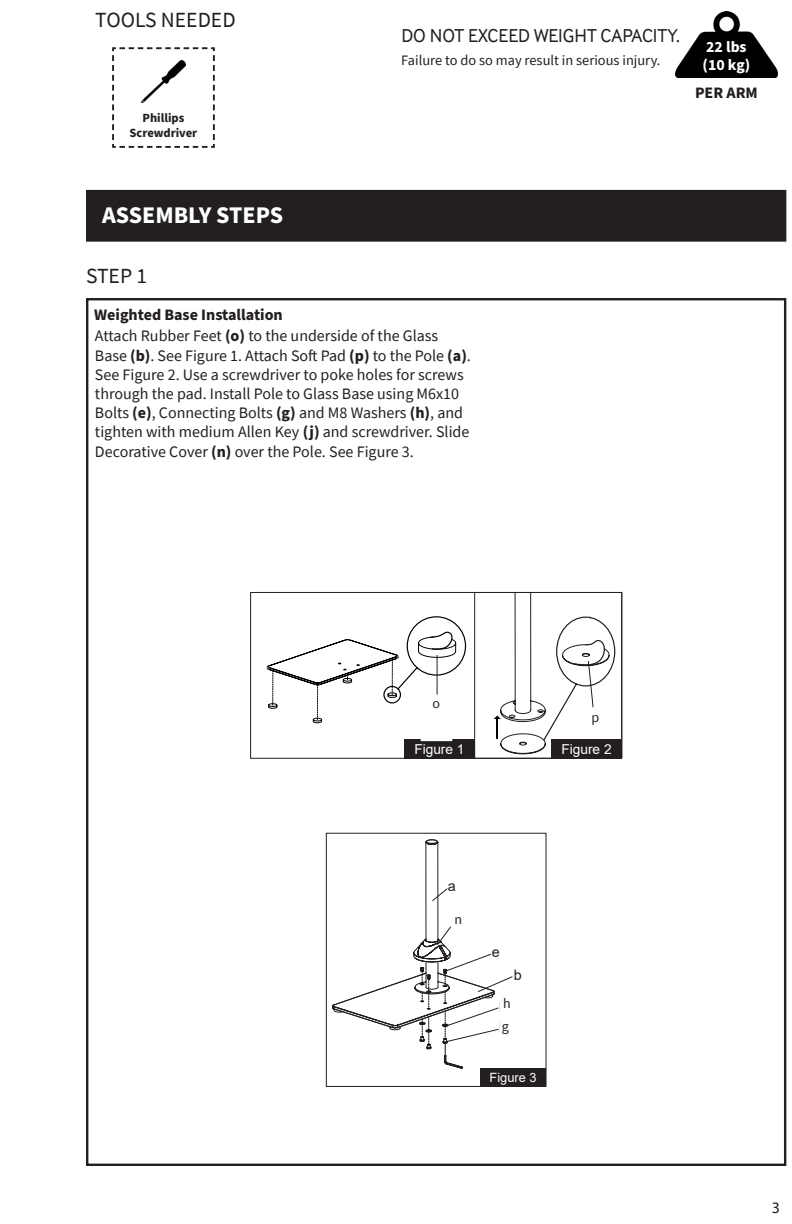
<style>
.page{position:relative;width:792px;height:1224px;background:#fff}
.page>*{position:absolute;margin:0;border:0;box-sizing:border-box;transform-origin:0 0}
.t1{font:700 24px "Source Sans Pro";color:#fff}
.t2{font:21.6px "Source Sans Pro";color:#231f20}
.t3{font:19.2px "Inter Face";color:#231f20}
.t4{font:16px/19.2px "Source Sans Pro";color:#231f20}
.t5{font:700 16px "Source Sans Pro";color:#231f20}
.t6{font:16px "Myriad Pro";color:#231f20}
.t7{font:700 15.6px "Source Sans Pro";color:#fff}
.t8{font:15.4px "Arial";color:#231f20}
.t9{font:14.4px "Source Sans Pro";color:#231f20}
.t10{font:14.4px "Arial";color:#231f20}
.t11{font:14px "Source Sans Pro";color:#231f20}
.t12{font:13.6px "Arial";color:#fff}
.t13{font:12.8px "Arial";color:#fff}
.t14{font:700 12.6px/15.2px "Source Sans Pro";letter-spacing:-.005em;color:#231f20;text-align:center}
.s1{font-weight:700}
</style>
<div class="page">
<div style="left:87px;top:191px;width:698px;height:49px;background:#231f20"></div>
<div style="left:86px;top:190px;width:700px;height:52px;border:2px solid #231f20"></div>
<svg style="left:112px;top:47px;width:103px;height:101px"></svg>
<img style="left:141px;top:61px;width:45px;height:42px">
<div style="left:404px;top:739px;width:71px;height:20px;background:#231f20"></div>
<div style="left:551px;top:739px;width:71px;height:20px;background:#231f20"></div>
<svg style="left:266px;top:616px;width:201px;height:107px"></svg>
<hr style="left:437px;top:655px;width:1px;height:40px;background:#231f20">
<svg style="left:494px;top:594px;width:122px;height:161px"></svg>
<div style="left:474px;top:592px;width:148px;height:167px;border:1px solid #231f20"></div>
<div style="left:480px;top:1068px;width:66px;height:18px;background:#231f20"></div>
<svg style="left:332px;top:839px;width:181px;height:230px"></svg>
<div style="left:326px;top:833px;width:220px;height:254px;border:1px solid #231f20"></div>
<img style="left:676px;top:11px;width:101px;height:66px">
<div style="left:420px;top:695px;width:32px;height:19px;background:#fff"></div>
<div style="left:580px;top:707px;width:32px;height:19px;background:#fff"></div>
<div style="left:421px;top:722px;width:31px;height:19px;background:#fff"></div>
<div style="left:500px;top:998px;width:31px;height:46px;background:#fff"></div>
<div style="left:448px;top:908px;width:32px;height:19px;background:#fff"></div>
<p class="t2" style="left:95px;top:7px;width:142px">TOOLS NEEDED</p>
<p class="t14" style="left:130px;top:110px;width:69px">Phillips<br>Screwdriver</p>
<p class="t3" style="left:401px;top:25px;width:280px">DO NOT EXCEED WEIGHT CAPACITY.</p>
<p class="t9" style="left:401px;top:51px;width:261px">Failure to do so may result in serious injury.</p>
<p class="t7" style="left:706px;top:36px;width:42px">22 lbs</p>
<p class="t7" style="left:703px;top:55px;width:49px">(10 kg)</p>
<p class="t5" style="left:695px;top:82px;width:64px">PER ARM</p>
<p class="t1" style="left:102px;top:199px;width:183px">ASSEMBLY STEPS</p>
<p class="t2" style="left:86px;top:262px;width:63px">STEP 1</p>
<p class="t5" style="left:94px;top:304px;width:190px">Weighted Base Installation</p>
<p class="t4" style="left:95px;top:326px;width:377px">Attach Rubber Feet <span class="s1">(o)</span> to the underside of the Glass Base <span class="s1">(b)</span>. See Figure 1. Attach Soft Pad <span class="s1">(p)</span> to the Pole <span class="s1">(a)</span>.<br>See Figure 2. Use a screwdriver to poke holes for screws through the pad. Install Pole to Glass Base using M6x10<br>Bolts <span class="s1">(e)</span>, Connecting Bolts <span class="s1">(g)</span> and M8 Washers <span class="s1">(h)</span>, and tighten with medium Allen Key <span class="s1">(j)</span> and screwdriver. Slide Decorative Cover <span class="s1">(n)</span> over the Pole. See Figure 3.</p>
<p class="t8" style="left:436px;top:692px;width:6px">t</p>
<p class="t11" style="left:432px;top:694px;width:9px">o</p>
<p class="t8" style="left:589px;top:704px;width:10px">u</p>
<p class="t11" style="left:592px;top:708px;width:9px">p</p>
<p class="t12" style="left:414px;top:739px;width:52px">Figure 1</p>
<p class="t12" style="left:561px;top:739px;width:52px">Figure 2</p>
<p class="t10" style="left:448px;top:876px;width:10px">a</p>
<p class="t10" style="left:452px;top:907px;width:9px">s</p>
<p class="t11" style="left:454px;top:910px;width:9px">n</p>
<p class="t10" style="left:492px;top:942px;width:10px">e</p>
<p class="t10" style="left:514px;top:965px;width:10px">b</p>
<p class="t11" style="left:503px;top:995px;width:9px">h</p>
<p class="t11" style="left:502px;top:1018px;width:9px">g</p>
<p class="t10" style="left:499px;top:1017px;width:9px">k</p>
<p class="t13" style="left:490px;top:1068px;width:48px">Figure 3</p>
<p class="t6" style="left:772px;top:1197px;width:10px">3</p>
</div>
